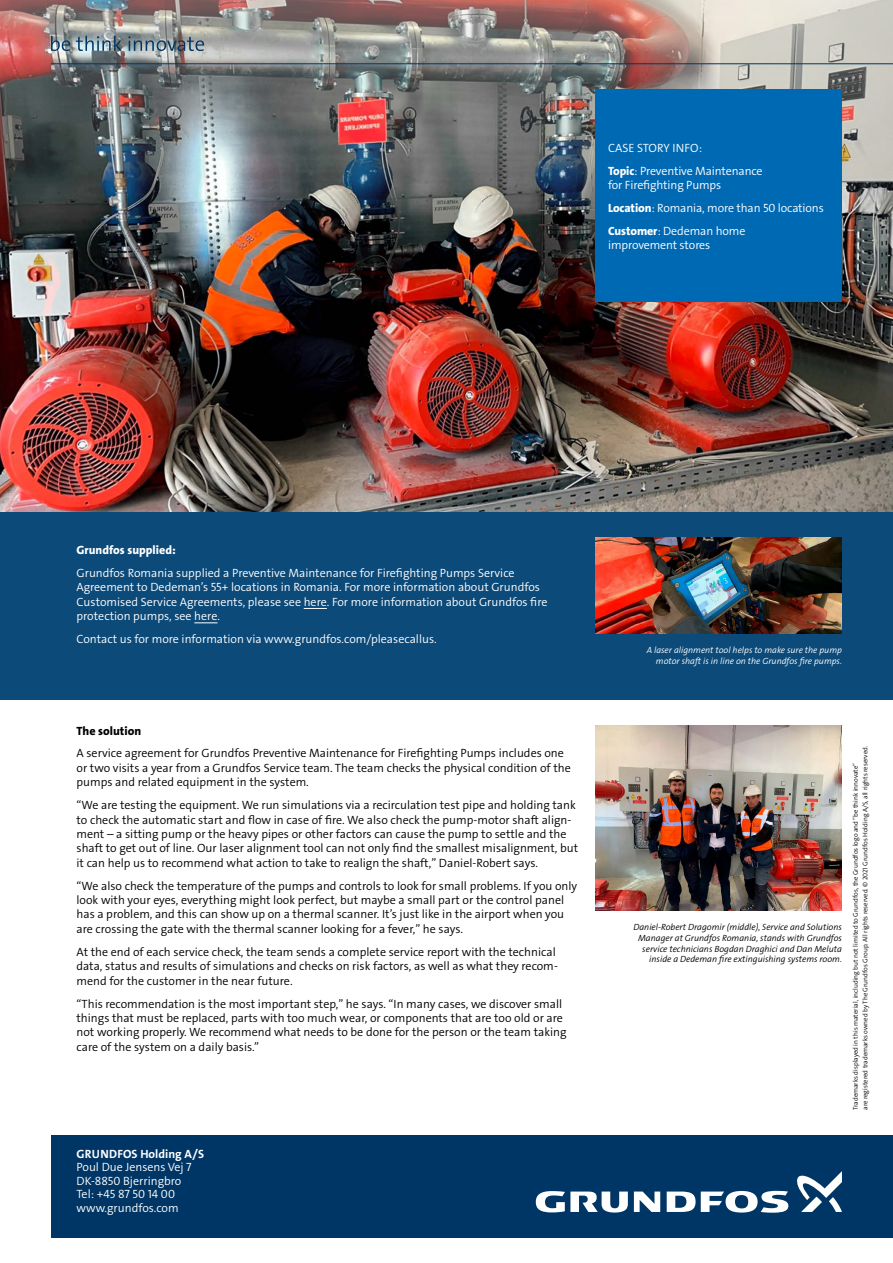
<style>
.page{position:relative;width:893px;height:1263px;background:#fff}
.page>*{position:absolute;margin:0;border:0;box-sizing:border-box;transform-origin:0 0}
.t1{font:12px/14.4px "Grundfos The Sans V2 OT 4 SL";color:#000}
.t2{font:12px/14.4px "Grundfos The Sans V2 OT 4 SL";color:#fff}
.t3{font:12px "Grundfos The Sans V2 OT 7 B";letter-spacing:.01em;color:#fff}
.t4{font:12px "Grundfos The Sans V2 OT 8 XB";color:#fff}
.t5{font:12px "Grundfos The Sans V2 OT 8 XB";color:#000}
.t6{font:9px/10.8px "Grundfos The Sans V2 OT 4 SL Italic";color:#000;text-align:right}
.t7{font:9px/10.8px "Grundfos The Sans V2 OT 4 SL Italic";color:#fff;text-align:right}
.t8{font:6.75px/9.8px "Grundfos The Sans V2 OT 4 SL";color:#000}
.s1{font-family:"Grundfos The Sans V2 OT 8 XB"}
</style>
<div class="page">
<img style="left:0;top:0;width:893px;height:512px">
<div style="left:0;top:512px;width:893px;height:188px;background:#0c4a79"></div>
<svg style="left:304px;top:608px;width:23px;height:1px"></svg>
<svg style="left:194px;top:623px;width:23px;height:1px"></svg>
<div style="left:51px;top:1135px;width:842px;height:102px;background:#003665"></div>
<hr style="left:51px;top:63px;width:842px;height:1px;background:#003665">
<svg style="left:634px;top:1191px;width:26px;height:21px"></svg>
<svg style="left:536px;top:1191px;width:92px;height:21px"></svg>
<svg style="left:667px;top:1191px;width:121px;height:22px"></svg>
<svg style="left:797px;top:1171px;width:45px;height:41px"></svg>
<svg style="left:51px;top:36px;width:19px;height:15px"></svg>
<svg style="left:76px;top:36px;width:46px;height:15px"></svg>
<svg style="left:128px;top:36px;width:76px;height:15px"></svg>
<img style="left:595px;top:726px;width:247px;height:185px">
<div style="left:595px;top:90px;width:247px;height:212px;background:#0069b4"></div>
<img style="left:595px;top:538px;width:247px;height:96px">
<p class="t2" style="left:608px;top:136px;width:156px;line-height:23px">CASE STORY INFO:<br><span class="s1">Topic</span>: Preventive Maintenance</p>
<p class="t2" style="left:608px;top:174px;width:217px;line-height:23px">for Firefighting Pumps<br><span class="s1">Location</span>: Romania, more than 50 locations<br><span class="s1">Customer</span>: Dedeman home</p>
<p class="t2" style="left:608px;top:238px;width:104px">improvement stores</p>
<p class="t4" style="left:77px;top:542px;width:101px">Grundfos supplied:</p>
<p class="t2" style="left:77px;top:566px;width:472px">Grundfos Romania supplied a Preventive Maintenance for Firefighting Pumps Service Agreement to Dedeman’s 55+ locations in Romania. For more information about Grundfos Customised Service Agreements, please see here. For more information about Grundfos fire protection pumps, see here.</p>
<p class="t2" style="left:77px;top:632px;width:362px">Contact us for more information via www.grundfos.com/pleasecallus.</p>
<p class="t5" style="left:77px;top:723px;width:66px">The solution</p>
<p class="t1" style="left:77px;top:746px;width:496px">A service agreement for Grundfos Preventive Maintenance for Firefighting Pumps includes one or two visits a year from a Grundfos Service team. The team checks the physical condition of the pumps and related equipment in the system.</p>
<p class="t1" style="left:77px;top:798px;width:503px">“We are testing the equipment. We run simulations via a recirculation test pipe and holding tank to check the automatic start and flow in case of fire. We also check the pump-motor shaft align&shy;ment – a sitting pump or the heavy pipes or other factors can cause the pump to settle and the shaft to get out of line. Our laser alignment tool can not only find the smallest misalignment, but it can help us to recommend what action to take to realign the shaft,” Daniel-Robert says.</p>
<p class="t1" style="left:77px;top:878px;width:502px">“We also check the temperature of the pumps and controls to look for small problems. If you only look with your eyes, everything might look perfect, but maybe a small part or the control panel has a problem, and this can show up on a thermal scanner. It’s just like in the airport when you are crossing the gate with the thermal scanner looking for a fever,” he says.</p>
<p class="t1" style="left:77px;top:945px;width:483px">At the end of each service check, the team sends a complete service report with the technical data, status and results of simulations and checks on risk factors, as well as what they recom&shy;mend for the customer in the near future.</p>
<p class="t1" style="left:77px;top:996px;width:492px">“This recommendation is the most important step,” he says. “In many cases, we discover small things that must be replaced, parts with too much wear, or components that are too old or are not working properly. We recommend what needs to be done for the person or the team taking care of the system on a daily basis.”</p>
<p class="t3" style="left:77px;top:1146px;width:129px">GRUNDFOS Holding A/S</p>
<p class="t2" style="left:77px;top:1161px;width:117px;line-height:13.5px">Poul Due Jensens Vej 7<br>DK-8850 Bjerringbro<br>Tel: +45 87 50 14 00 www.grundfos.com</p>
<p class="t7" style="left:647px;top:645px;width:197px">A laser alignment tool helps to make sure the pump motor shaft is in line on the Grundfos fire pumps.</p>
<p class="t6" style="left:633px;top:922px;width:210px">Daniel-Robert Dragomir (middle), Service and Solutions Manager at Grundfos Romania, stands with Grundfos service technicians Bogdan Draghici and Dan Meluta inside a Dedeman fire extinguishing systems room.</p>
<p class="t8" style="left:851px;top:1110px;width:366px;rotate:-90deg">Trademarks displayed in this material, including but not limited to Grundfos, the Grundfos logo and “be think innovate”<br>are registered trademarks owned by The Grundfos Group. All rights reserved. © 2021 Grundfos Holding A/S, all rights reserved.</p>
</div>
